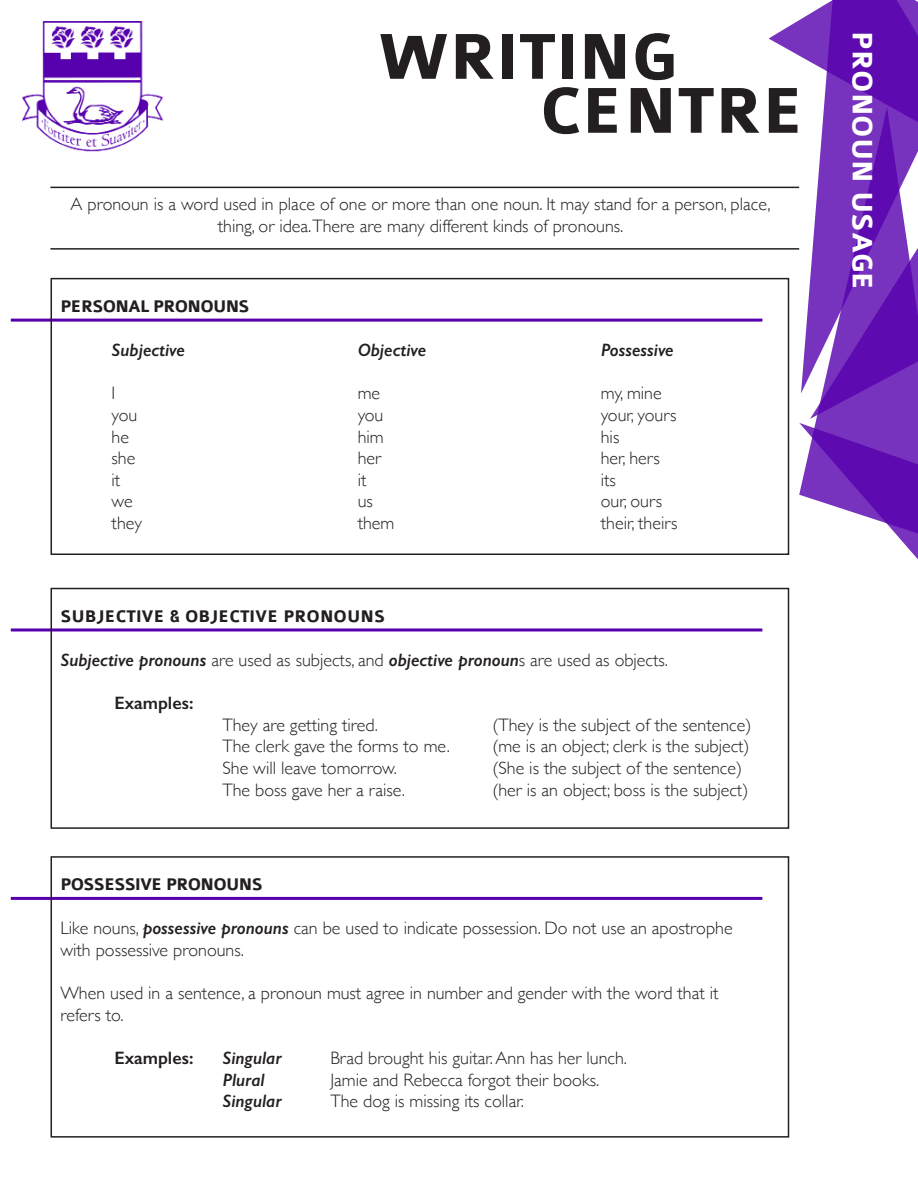
<style>
.page{position:relative;width:918px;height:1188px;background:#fff}
.page>*{position:absolute;margin:0;border:0;box-sizing:border-box;transform-origin:0 0}
.t1{font:700 69.15px "Colaborate";color:#231f20}
.t2{font:700 30px "Colaborate";color:#fff}
.t3{font:300 18px/21.6px "Gill Sans";color:#231f20}
.t4{font:italic 600 18px "Gill Sans";color:#231f20}
.t5{font:700 18px "Colaborate";letter-spacing:-.04em;color:#231f20}
.t6{font:700 18px "Colaborate";color:#231f20}
.t7{font:600 18px "Gill Sans";color:#231f20}
.s1{font-weight:600;font-style:italic}
</style>
<div class="page">
<svg style="left:769px;top:19px;width:32px;height:38px"></svg>
<svg style="left:801px;top:0;width:117px;height:198px"></svg>
<svg style="left:799px;top:198px;width:119px;height:362px"></svg>
<hr style="left:11px;top:319px;width:751px;height:3px;background:#5701ae">
<hr style="left:50px;top:248px;width:749px;height:2px;background:#231f20">
<hr style="left:50px;top:187px;width:749px;height:1px;background:#231f20">
<div style="left:51px;top:278px;width:738px;height:277px;border:2px solid #231f20"></div>
<img style="left:22px;top:21px;width:142px;height:131px">
<hr style="left:11px;top:628px;width:751px;height:3px;background:#5701ae">
<div style="left:51px;top:588px;width:738px;height:241px;border:2px solid #231f20"></div>
<hr style="left:11px;top:897px;width:751px;height:3px;background:#5701ae">
<div style="left:51px;top:856px;width:738px;height:282px;border:2px solid #231f20"></div>
<p class="t1" style="left:378px;top:21px;width:301px">WRITING</p>
<p class="t1" style="left:540px;top:75px;width:266px">CENTRE</p>
<p class="t3" style="left:71px;top:193px;width:702px;text-align:center">A pronoun is a word used in place of one or more than one noun. It may stand for a person, place, thing, or idea.There are many different kinds of pronouns.</p>
<p class="t5" style="left:60px;top:297px;width:191px">PERSONAL PRONOUNS</p>
<p class="t4" style="left:112px;top:339px;width:75px">Subjective</p>
<p class="t3" style="left:112px;top:382px;width:5px">I</p>
<p class="t3" style="left:112px;top:403px;width:27px">you</p>
<p class="t3" style="left:112px;top:425px;width:19px">he</p>
<p class="t3" style="left:112px;top:447px;width:25px">she</p>
<p class="t3" style="left:112px;top:468px;width:10px">it</p>
<p class="t3" style="left:112px;top:490px;width:23px">we</p>
<p class="t3" style="left:112px;top:511px;width:32px">they</p>
<p class="t4" style="left:358px;top:339px;width:70px">Objective</p>
<p class="t3" style="left:358px;top:382px;width:24px">me</p>
<p class="t3" style="left:358px;top:403px;width:27px">you</p>
<p class="t3" style="left:358px;top:425px;width:28px">him</p>
<p class="t3" style="left:358px;top:447px;width:25px">her</p>
<p class="t3" style="left:358px;top:468px;width:10px">it</p>
<p class="t3" style="left:358px;top:490px;width:17px">us</p>
<p class="t3" style="left:358px;top:511px;width:38px">them</p>
<p class="t6" style="left:60px;top:607px;width:326px">SUBJECTIVE &amp; OBJECTIVE PRONOUNS</p>
<p class="t4" style="left:601px;top:339px;width:74px">Possessive</p>
<p class="t3" style="left:601px;top:382px;width:62px">my, mine</p>
<p class="t3" style="left:601px;top:403px;width:77px">your, yours</p>
<p class="t3" style="left:601px;top:425px;width:20px">his</p>
<p class="t3" style="left:601px;top:447px;width:61px">her, hers</p>
<p class="t3" style="left:601px;top:468px;width:17px">its</p>
<p class="t3" style="left:601px;top:490px;width:63px">our, ours</p>
<p class="t3" style="left:601px;top:511px;width:78px">their, theirs</p>
<p class="t3" style="left:60px;top:648px;width:609px"><span class="s1">Subjective pronouns</span> are used as subjects, and <span class="s1">objective pronoun</span>s are used as objects.</p>
<p class="t7" style="left:114px;top:692px;width:81px">Examples:</p>
<p class="t3" style="left:222px;top:713px;width:157px">They are getting tired.</p>
<p class="t3" style="left:492px;top:713px;width:261px">(They is the subject of the sentence)</p>
<p class="t3" style="left:222px;top:735px;width:229px">The clerk gave the forms to me.</p>
<p class="t3" style="left:492px;top:735px;width:259px">(me is an object; clerk is the subject)</p>
<p class="t3" style="left:222px;top:756px;width:176px">She will leave tomorrow.</p>
<p class="t3" style="left:492px;top:756px;width:251px">(She is the subject of the sentence)</p>
<p class="t3" style="left:222px;top:778px;width:184px">The boss gave her a raise.</p>
<p class="t3" style="left:492px;top:778px;width:257px">(her is an object; boss is the subject)</p>
<p class="t5" style="left:60px;top:875px;width:204px">POSSESSIVE PRONOUNS</p>
<p class="t3" style="left:60px;top:917px;width:674px">Like nouns, <span class="s1">possessive pronouns</span> can be used to indicate possession. Do not use an apostrophe with possessive pronouns.</p>
<p class="t3" style="left:60px;top:982px;width:660px">When used in a sentence, a pronoun must agree in number and gender with the word that it refers to.</p>
<p class="t7" style="left:114px;top:1047px;width:81px">Examples:</p>
<p class="t4" style="left:222px;top:1047px;width:61px">Singular</p>
<p class="t3" style="left:330px;top:1047px;width:298px">Brad brought his guitar. Ann has her lunch.</p>
<p class="t4" style="left:222px;top:1069px;width:44px">Plural</p>
<p class="t3" style="left:330px;top:1068px;width:270px">Jamie and Rebecca forgot their books.</p>
<p class="t4" style="left:222px;top:1090px;width:61px">Singular</p>
<p class="t3" style="left:330px;top:1090px;width:195px">The dog is missing its collar.</p>
<p class="t2" style="left:878px;top:31px;width:260px;rotate:90deg">PRONOUN USAGE</p>
</div>
